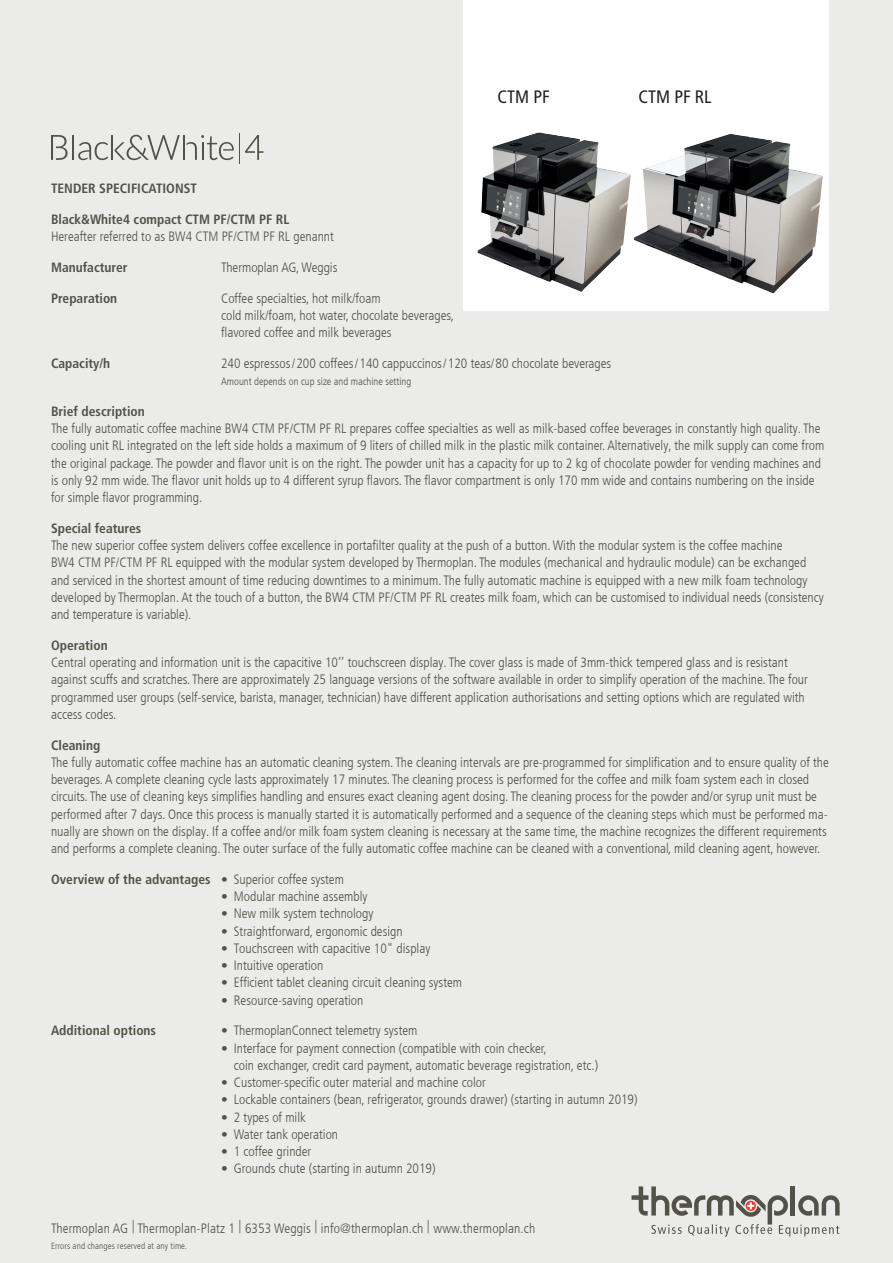
<style>
.page{position:relative;width:893px;height:1263px;background:#ebebea}
.page>*{position:absolute;margin:0;border:0;box-sizing:border-box;transform-origin:0 0}
.t1{font:condensed 18px "Frutiger LT Com";color:#231f20}
.t2{font:300 condensed 13.5px/17.2px "Frutiger LT Com";color:#535249}
.t3{font:700 condensed 13.5px "Frutiger LT Com";color:#535249}
.t4{font:300 condensed 10.5px "Frutiger LT Com";color:#535249}
.t5{font:300 condensed 9px "Frutiger LT Com";letter-spacing:.01em;color:#535249}
.s1{font-weight:300}
</style>
<div class="page">
<svg style="left:631px;top:1186px;width:209px;height:50px"></svg>
<hr style="left:791px;top:1186px;width:4px;height:29px;background:#535249">
<div style="left:463px;top:0;width:366px;height:310px;background:#fff"></div>
<hr style="left:72px;top:135px;width:2px;height:25px;background:#535249">
<hr style="left:239px;top:133px;width:1px;height:30px;background:#535249">
<hr style="left:111px;top:135px;width:2px;height:25px;background:#535249">
<hr style="left:183px;top:135px;width:2px;height:25px;background:#535249">
<svg style="left:78px;top:142px;width:30px;height:18px"></svg>
<svg style="left:245px;top:135px;width:18px;height:25px"></svg>
<svg style="left:115px;top:135px;width:65px;height:25px"></svg>
<svg style="left:186px;top:135px;width:48px;height:25px"></svg>
<svg style="left:51px;top:135px;width:17px;height:25px"></svg>
<img style="left:633px;top:134px;width:190px;height:159px">
<img style="left:477px;top:132px;width:154px;height:160px">
<h1 class="t1" style="left:497px;top:86px;width:54px">CTM PF</h1>
<h1 class="t1" style="left:638px;top:86px;width:75px">CTM PF RL</h1>
<p class="t3" style="left:51px;top:180px;width:148px">TENDER SPECIFICATIONST</p>
<p class="t3" style="left:51px;top:211px;width:240px">Black&amp;White4 compact CTM PF/CTM PF RL</p>
<p class="t2" style="left:51px;top:228px;width:284px">Hereafter referred to as BW4 CTM PF/CTM PF RL genannt</p>
<p class="t3" style="left:51px;top:259px;width:78px">Manufacturer</p>
<p class="t2" style="left:221px;top:258px;width:118px">Thermoplan AG, Weggis</p>
<p class="t3" style="left:51px;top:289px;width:68px">Preparation</p>
<p class="t2" style="left:221px;top:289px;width:234px">Coffee specialties, hot milk/foam<br>cold milk/foam, hot water, chocolate beverages, flavored coffee and milk beverages</p>
<p class="t3" style="left:51px;top:355px;width:61px">Capacity/h</p>
<p class="t2" style="left:221px;top:354px;width:392px">240 espressos / 200 coffees / 140 cappuccinos / 120 teas/ 80 chocolate beverages</p>
<p class="t4" style="left:221px;top:375px;width:192px">Amount depends on cup size and machine setting</p>
<p class="t3" style="left:51px;top:403px;width:95px">Brief description</p>
<p class="t2" style="left:51px;top:420px;width:775px">The fully automatic coffee machine BW4 CTM PF/CTM PF RL prepares coffee specialties as well as milk-based coffee beverages in constantly high quality. The cooling unit RL integrated on the left side holds a maximum of 9 liters of chilled milk in the plastic milk container. Alternatively, the milk supply can come from the original package. The powder and flavor unit is on the right. The powder unit has a capacity for up to 2 kg of chocolate powder for vending machines and is only 92 mm wide. The flavor unit holds up to 4 different syrup flavors. The flavor compartment is only 170 mm wide and contains numbering on the inside for simple flavor programming.</p>
<p class="t3" style="left:51px;top:520px;width:92px">Special features</p>
<p class="t2" style="left:51px;top:537px;width:774px">The new superior coffee system delivers coffee excellence in portafilter quality at the push of a button.With the modular system is the coffee machine<br>BW4 CTM PF/CTM PF RL equipped with the modular system developed by Thermoplan. The modules (mechanical and hydraulic module) can be exchanged and serviced in the shortest amount of time reducing downtimes to a minimum. The fully automatic machine is equipped with a new milk foam technology developed by Thermoplan. At the touch of a button, the BW4 CTM PF/CTM PF RL creates milk foam, which can be customised to individual needs (consistency and temperature is variable).</p>
<p class="t3" style="left:51px;top:637px;width:58px">Operation</p>
<p class="t2" style="left:51px;top:654px;width:758px">Central operating and information unit is the capacitive 10’’ touchscreen display. The cover glass is made of 3mm-thick tempered glass and is resistant against scuffs and scratches. There are approximately 25 language versions of the software available in order to simplify operation of the machine. The four programmed user groups (self-service, barista, manager, technician) have different application authorisations and setting options which are regulated with access codes.</p>
<p class="t3" style="left:51px;top:737px;width:51px">Cleaning</p>
<p class="t2" style="left:51px;top:753px;width:779px">The fully automatic coffee machine has an automatic cleaning system. The cleaning intervals are pre-programmed for simplification and to ensure quality of the beverages. A complete cleaning cycle lasts approximately 17 minutes. The cleaning process is performed for the coffee and milk foam system each in closed circuits. The use of cleaning keys simplifies handling and ensures exact cleaning agent dosing. The cleaning process for the powder and/or syrup unit must be performed after 7 days. Once this process is manually started it is automatically performed and a sequence of the cleaning steps which must be performed ma&shy;nually are shown on the display. If a coffee and/or milk foam system cleaning is necessary at the same time, the machine recognizes the different requirements and performs a complete cleaning. The outer surface of the fully automatic coffee machine can be cleaned with a conventional, mild cleaning agent, however.</p>
<p class="t3" style="left:51px;top:871px;width:294px">Overview of the advantages <span class="s1">• Superior coffee system</span></p>
<p class="t2" style="left:221px;top:888px;width:148px">• Modular machine assembly</p>
<p class="t2" style="left:221px;top:905px;width:154px">• New milk system technology</p>
<p class="t2" style="left:221px;top:922px;width:183px">• Straightforward, ergonomic design</p>
<p class="t2" style="left:221px;top:939px;width:211px">• Touchscreen with capacitive 10" display</p>
<p class="t2" style="left:221px;top:957px;width:104px">• Intuitive operation</p>
<p class="t2" style="left:221px;top:974px;width:242px">• Efficient tablet cleaning circuit cleaning system</p>
<p class="t2" style="left:221px;top:991px;width:144px">• Resource-saving operation</p>
<p class="t3" style="left:51px;top:1022px;width:107px">Additional options</p>
<p class="t2" style="left:221px;top:1022px;width:198px">• ThermoplanConnect telemetry system</p>
<p class="t2" style="left:234px;top:1039px;width:366px;text-indent:-13px">• Interface for payment connection (compatible with coin checker,<br>coin exchanger, credit card payment, automatic beverage registration, etc.)</p>
<p class="t2" style="left:221px;top:1074px;width:266px">• Customer-specific outer material and machine color</p>
<p class="t2" style="left:221px;top:1091px;width:418px">• Lockable containers (bean, refrigerator, grounds drawer) (starting in autumn 2019)</p>
<p class="t2" style="left:221px;top:1108px;width:86px">• 2 types of milk</p>
<p class="t2" style="left:221px;top:1125px;width:119px">• Water tank operation</p>
<p class="t2" style="left:221px;top:1143px;width:92px">• 1 coffee grinder</p>
<p class="t2" style="left:221px;top:1160px;width:216px">• Grounds chute (starting in autumn 2019)</p>
<p class="t2" style="left:51px;top:1219px;width:486px">Thermoplan AG | Thermoplan-Platz 1 | 6353 Weggis | info@thermoplan.ch | www.thermoplan.ch</p>
<p class="t5" style="left:51px;top:1240px;width:137px">Errors and changes reserved at any time.</p>
</div>
